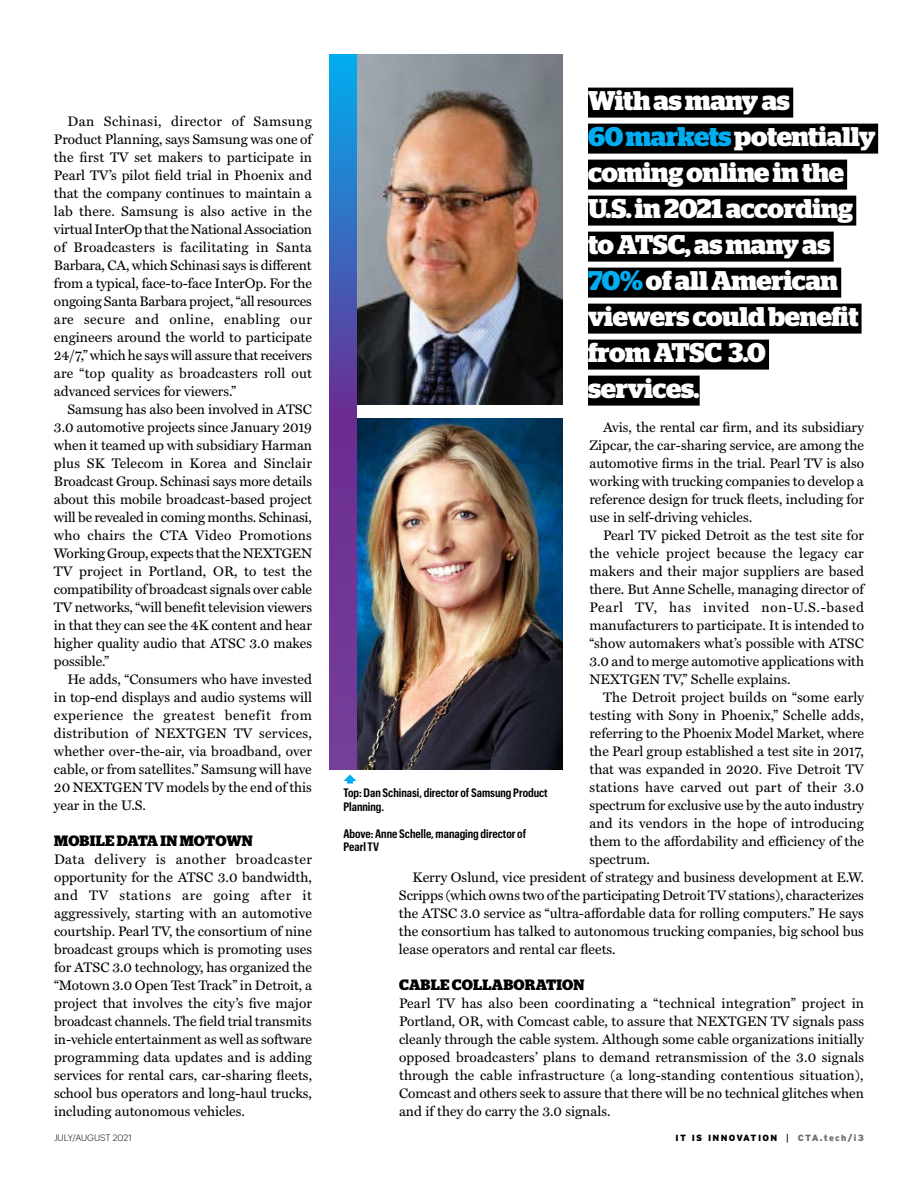
<style>
.page{position:relative;width:918px;height:1188px;background:#fff}
.page>*{position:absolute;margin:0;border:0;box-sizing:border-box;transform-origin:0 0}
.t1{font:700 27px/36px "Stag";letter-spacing:-.01em;color:#fff}
.t2{font:700 15px "Stag";letter-spacing:.015em;color:#000001}
.t3{font:13.8px/18px "Miller Text";color:#000001;text-align:justify}
.t4{font:13.8px "Miller Text";letter-spacing:.02em;color:#000001}
.t5{font:600 12px/13.5px "Graphik Cond";color:#000001}
.t6{font:900 9px "Interstate";letter-spacing:.15em;color:#000001}
.t7{font:300 9px "Graphik";letter-spacing:.005em;color:#000001}
.s1{color:#00adf0}
.s2{font-weight:400}
.s3{color:#6f6f70}
</style>
<div class="page">
<img style="left:357px;top:54px;width:206px;height:351px">
<img style="left:357px;top:418px;width:206px;height:352px">
<div style="left:588px;top:88px;width:205px;height:30px;background:#000001"></div>
<div style="left:588px;top:124px;width:290px;height:30px;background:#000001"></div>
<div style="left:588px;top:160px;width:259px;height:30px;background:#000001"></div>
<div style="left:588px;top:196px;width:268px;height:30px;background:#000001"></div>
<div style="left:588px;top:232px;width:246px;height:30px;background:#000001"></div>
<div style="left:588px;top:268px;width:253px;height:30px;background:#000001"></div>
<div style="left:588px;top:304px;width:274px;height:30px;background:#000001"></div>
<div style="left:588px;top:340px;width:181px;height:30px;background:#000001"></div>
<div style="left:588px;top:376px;width:112px;height:30px;background:#000001"></div>
<svg style="left:343px;top:775px;width:13px;height:9px"></svg>
<svg style="left:330px;top:54px;width:27px;height:716px;background:#5251ab"></svg>
<p class="t3" style="left:54px;top:111px;width:260px;text-indent:14px">Dan Schinasi, director of Samsung Product Planning, says Samsung was one of the first TV set makers to participate in Pearl TV’s pilot field trial in Phoenix and that the company continues to maintain a lab there. Samsung is also active in the virtual InterOp that the National Association of Broadcasters is facilitating in Santa Barbara, CA, which Schinasi says is different from a typical, face-to-face InterOp. For the ongoing Santa Barbara project, “all resources are secure and online, enabling our engineers around the world to participate 24/7,” which he says will assure that receivers are “top quality as broadcasters roll out advanced services for viewers.”</p>
<p class="t3" style="left:54px;top:399px;width:260px;text-indent:14px">Samsung has also been involved in ATSC 3.0 automotive projects since January 2019 when it teamed up with subsidiary Harman plus SK Telecom in Korea and Sinclair Broadcast Group. Schinasi says more details about this mobile broadcast-based project will be revealed in coming months. Schinasi, who chairs the CTA Video Promotions Working Group, expects that the NEXTGEN TV project in Portland, OR, to test the compatibility of broadcast signals over cable TV networks, “will benefit television viewers in that they can see the 4K content and hear higher quality audio that ATSC 3.0 makes possible.”</p>
<p class="t3" style="left:54px;top:669px;width:260px;text-indent:14px">He adds, “Consumers who have invested in top-end displays and audio systems will experience the greatest benefit from distribution of NEXTGEN TV services, whether over-the-air, via broadband, over cable, or from satellites.” Samsung will have 20 NEXTGEN TV models by the end of this year in the U.S.</p>
<p class="t2" style="left:54px;top:832px;width:200px">MOBILE DATA IN MOTOWN</p>
<p class="t3" style="left:54px;top:849px;width:260px">Data delivery is another broadcaster opportunity for the ATSC 3.0 bandwidth, and TV stations are going after it aggressively, starting with an automotive courtship. Pearl TV, the consortium of nine broadcast groups which is promoting uses for ATSC 3.0 technology, has organized the “Motown 3.0 Open Test Track” in Detroit, a project that involves the city’s five major broadcast channels. The field trial transmits in-vehicle entertainment as well as software programming data updates and is adding services for rental cars, car-sharing fleets, school bus operators and long-haul trucks, including autonomous vehicles.</p>
<h1 class="t1" style="left:588px;top:83px;width:289px">With as many as<br><span class="s1">60 markets</span> potentially coming online in the<br>U.S. in 2021 according to ATSC, as many as<br><span class="s1">70%</span> of all American viewers could benefit from ATSC 3.0 services.</h1>
<p class="t3" style="left:589px;top:417px;width:276px;text-indent:14px">Avis, the rental car firm, and its subsidiary Zipcar, the car-sharing service, are among the automotive firms in the trial. Pearl TV is also working with trucking companies to develop a reference design for truck fleets, including for use in self-driving vehicles.</p>
<p class="t3" style="left:589px;top:525px;width:276px;text-indent:14px">Pearl TV picked Detroit as the test site for the vehicle project because the legacy car makers and their major suppliers are based there. But Anne Schelle, managing director of Pearl TV, has invited non-U.S.-based manufacturers to participate. It is intended to “show automakers what’s possible with ATSC 3.0 and to merge automotive applications with NEXTGEN TV,” Schelle explains.</p>
<p class="t3" style="left:603px;top:687px;width:262px">The Detroit project builds on “some early</p>
<p class="t3" style="left:589px;top:705px;width:276px">testing with Sony in Phoenix,” Schelle adds,</p>
<p class="t3" style="left:589px;top:723px;width:276px">referring to the Phoenix Model Market, where</p>
<p class="t3" style="left:589px;top:741px;width:276px">the Pearl group established a test site in 2017,</p>
<p class="t3" style="left:589px;top:759px;width:276px">that was expanded in 2020. Five Detroit TV</p>
<p class="t4" style="left:589px;top:776px;width:276px">stations have carved out part of their 3.0</p>
<p class="t3" style="left:589px;top:795px;width:276px">spectrum for exclusive use by the auto industry</p>
<p class="t3" style="left:589px;top:813px;width:276px">and its vendors in the hope of introducing</p>
<p class="t3" style="left:589px;top:831px;width:276px">them to the affordability and efficiency of the</p>
<p class="t3" style="left:589px;top:849px;width:62px">spectrum.</p>
<p class="t3" style="left:412px;top:867px;width:453px">Kerry Oslund, vice president of strategy and business development at E.W.</p>
<p class="t3" style="left:399px;top:885px;width:467px">Scripps (which owns two of the participating Detroit TV stations), characterizes</p>
<p class="t3" style="left:399px;top:903px;width:467px">the ATSC 3.0 service as “ultra-affordable data for rolling computers.” He says</p>
<p class="t3" style="left:399px;top:921px;width:467px">the consortium has talked to autonomous trucking companies, big school bus</p>
<p class="t3" style="left:399px;top:939px;width:218px">lease operators and rental car fleets.</p>
<p class="t2" style="left:399px;top:976px;width:187px">CABLE COLLABORATION</p>
<p class="t3" style="left:399px;top:993px;width:467px">Pearl TV has also been coordinating a “technical integration” project in Portland, OR, with Comcast cable, to assure that NEXTGEN TV signals pass cleanly through the cable system. Although some cable organizations initially opposed broadcasters’ plans to demand retransmission of the 3.0 signals through the cable infrastructure (a long-standing contentious situation), Comcast and others seek to assure that there will be no technical glitches when and if they do carry the 3.0 signals.</p>
<p class="t5" style="left:343px;top:786px;width:206px">Top: Dan Schinasi, director of Samsung Product<br>Planning.</p>
<p class="t5" style="left:343px;top:826px;width:184px">Above: Anne Schelle, managing director of<br>Pearl TV</p>
<p class="t7" style="left:54px;top:1131px;width:79px">JULY/AUGUST 2021</p>
<p class="t6" style="left:676px;top:1132px;width:190px">IT IS INNOVATION <span class="s2">|</span> <span class="s3">CTA.tech/i3</span></p>
</div>
